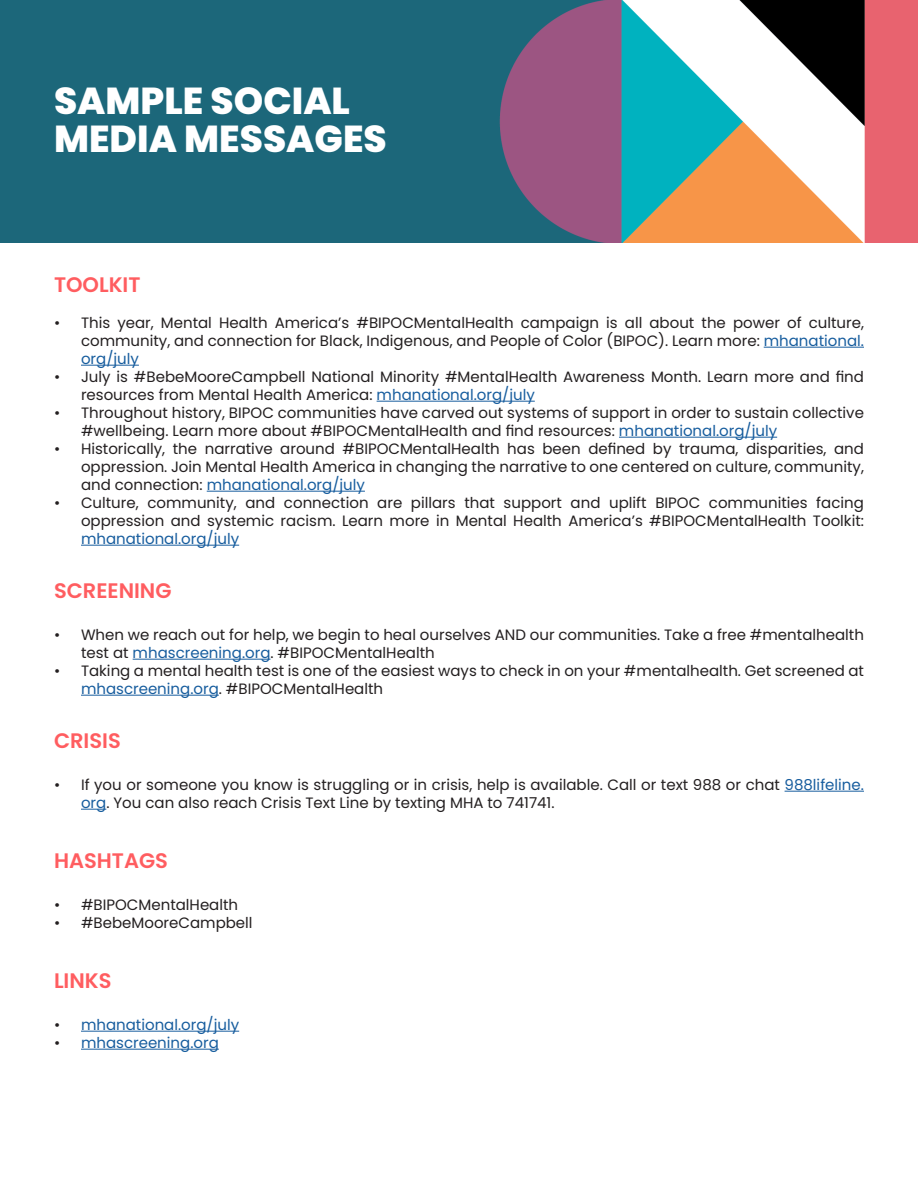
<style>
.page{position:relative;width:918px;height:1188px;background:#fff}
.page>*{position:absolute;margin:0;border:0;box-sizing:border-box;transform-origin:0 0}
.t1{font:800 37.5px/37.5px "Poppins";color:#fff}
.t2{font:600 21px "Poppins";color:#ff5d60}
.t3{font:15px/18px "Poppins";color:#231f20}
.t4{font:15px "Poppins";color:#175d9e}
.s1{color:#175d9e}
.s2{color:#231f20}
</style>
<div class="page">
<img style="left:0;top:0;width:918px;height:243px">
<hr style="left:764px;top:347px;width:100px;height:1px;background:#175d9e">
<hr style="left:81px;top:365px;width:58px;height:1px;background:#175d9e">
<hr style="left:377px;top:401px;width:158px;height:1px;background:#175d9e">
<hr style="left:619px;top:437px;width:158px;height:1px;background:#175d9e">
<hr style="left:207px;top:491px;width:158px;height:1px;background:#175d9e">
<hr style="left:81px;top:545px;width:158px;height:1px;background:#175d9e">
<hr style="left:133px;top:659px;width:137px;height:1px;background:#175d9e">
<hr style="left:81px;top:695px;width:138px;height:1px;background:#175d9e">
<hr style="left:785px;top:791px;width:79px;height:1px;background:#175d9e">
<svg style="left:81px;top:809px;width:25px;height:1px"></svg>
<hr style="left:81px;top:1031px;width:158px;height:1px;background:#175d9e">
<hr style="left:81px;top:1049px;width:138px;height:1px;background:#175d9e">
<p class="t1" style="left:54px;top:83px;width:334px">SAMPLE SOCIAL<br>MEDIA MESSAGES</p>
<p class="t2" style="left:54px;top:273px;width:88px">TOOLKIT</p>
<p class="t3" style="left:81px;top:314px;width:785px;text-align:justify;text-indent:-27px">• This year, Mental Health America’s #BIPOCMentalHealth campaign is all about the power of culture, community, and connection for Black, Indigenous, and People of Color (BIPOC). Learn more: <span class="s1">mhanational. org/july</span></p>
<p class="t3" style="left:81px;top:368px;width:785px;text-indent:-27px">• July is #BebeMooreCampbell National Minority #MentalHealth Awareness Month. Learn more and find resources from Mental Health America: <span class="s1">mhanational.org/july</span></p>
<p class="t3" style="left:81px;top:404px;width:784px;text-indent:-27px">• Throughout history, BIPOC communities have carved out systems of support in order to sustain collective #wellbeing. Learn more about #BIPOCMentalHealth and find resources: <span class="s1">mhanational.org/july</span></p>
<p class="t3" style="left:81px;top:440px;width:784px;text-align:justify;text-indent:-27px">• Historically, the narrative around #BIPOCMentalHealth has been defined by trauma, disparities, and oppression. Join Mental Health America in changing the narrative to one centered on culture, community, and connection: <span class="s1">mhanational.org/july</span></p>
<p class="t3" style="left:81px;top:494px;width:785px;text-align:justify;text-indent:-27px">• Culture, community, and connection are pillars that support and uplift BIPOC communities facing oppression and systemic racism. Learn more in Mental Health America’s #BIPOCMentalHealth Toolkit: <span class="s1">mhanational.org/july</span></p>
<p class="t2" style="left:54px;top:579px;width:119px">SCREENING</p>
<p class="t3" style="left:81px;top:626px;width:784px;text-indent:-27px">• When we reach out for help, we begin to heal ourselves AND our communities. Take a free #mentalhealth test at <span class="s1">mhascreening.org</span>. #BIPOCMentalHealth</p>
<p class="t3" style="left:81px;top:662px;width:785px;text-indent:-27px">• Taking a mental health test is one of the easiest ways to check in on your #mentalhealth. Get screened at <span class="s1">mhascreening.org</span>. #BIPOCMentalHealth</p>
<p class="t2" style="left:54px;top:729px;width:68px">CRISIS</p>
<p class="t3" style="left:81px;top:776px;width:785px;text-indent:-27px">• If you or someone you know is struggling or in crisis, help is available. Call or text 988 or chat <span class="s1">988lifeline. org</span>. You can also reach Crisis Text Line by texting MHA to 741741.</p>
<p class="t2" style="left:54px;top:849px;width:116px">HASHTAGS</p>
<p class="t3" style="left:54px;top:896px;width:186px">• #BIPOCMentalHealth</p>
<p class="t3" style="left:54px;top:914px;width:200px">• #BebeMooreCampbell</p>
<p class="t2" style="left:54px;top:969px;width:59px">LINKS</p>
<p class="t4" style="left:54px;top:1016px;width:187px"><span class="s2">•</span> mhanational.org/july</p>
<p class="t4" style="left:54px;top:1034px;width:166px"><span class="s2">•</span> mhascreening.org</p>
</div>
